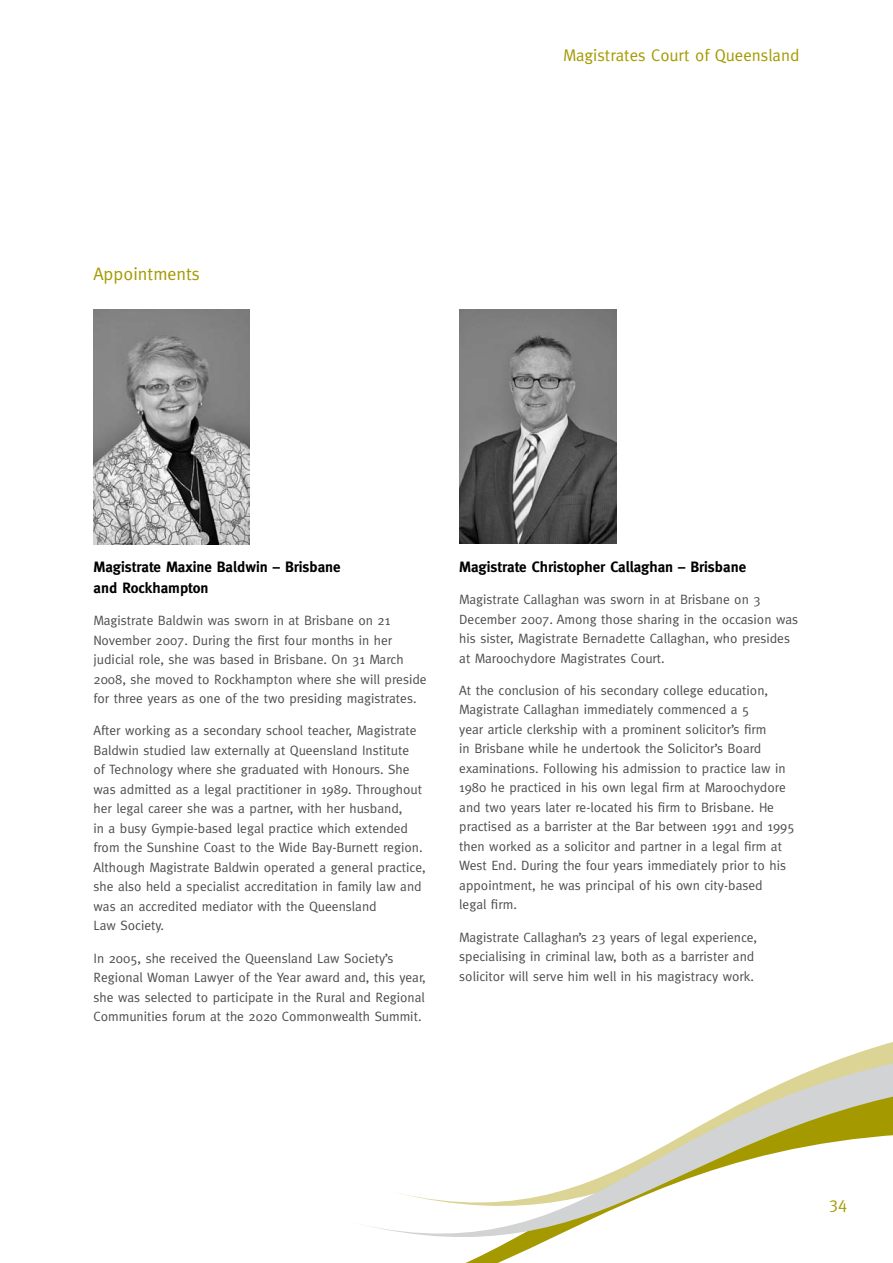
<style>
.page{position:relative;width:893px;height:1263px;background:#fff}
.page>*{position:absolute;margin:0;border:0;box-sizing:border-box;transform-origin:0 0}
.t1{font:18px "Meta";color:#a49a00}
.t2{font:16.8px "Meta";color:#a49a00}
.t3{font:700 15px/21px "Meta";color:#000}
.t4{font:13.5px/19.5px "Meta";color:#4d4d4f}
</style>
<div class="page">
<svg style="left:370px;top:1042px;width:523px;height:221px"></svg>
<img style="left:94px;top:310px;width:156px;height:234px">
<img style="left:459px;top:310px;width:158px;height:234px">
<h1 class="t1" style="left:94px;top:263px;width:108px">Appointments</h1>
<p class="t2" style="left:563px;top:45px;width:238px">Magistrates Court of Queensland</p>
<p class="t3" style="left:94px;top:556px;width:249px">Magistrate Maxine Baldwin – Brisbane and Rockhampton</p>
<p class="t4" style="left:94px;top:611px;width:335px">Magistrate Baldwin was sworn in at Brisbane on 21<br>November 2007. During the first four months in her judicial role, she was based in Brisbane. On 31 March 2008, she moved to Rockhampton where she will preside for three years as one of the two presiding magistrates.</p>
<p class="t4" style="left:94px;top:721px;width:334px">After working as a secondary school teacher, Magistrate Baldwin studied law externally at Queensland Institute<br>of Technology where she graduated with Honours. She was admitted as a legal practitioner in 1989. Throughout her legal career she was a partner, with her husband,<br>in a busy Gympie-based legal practice which extended from the Sunshine Coast to the Wide Bay-Burnett region.<br>Although Magistrate Baldwin operated a general practice, she also held a specialist accreditation in family law and was an accredited mediator with the Queensland<br>Law Society.</p>
<p class="t4" style="left:94px;top:948px;width:334px">In 2005, she received the Queensland Law Society’s Regional Woman Lawyer of the Year award and, this year, she was selected to participate in the Rural and Regional Communities forum at the 2020 Commonwealth Summit.</p>
<p class="t3" style="left:459px;top:556px;width:288px">Magistrate Christopher Callaghan – Brisbane</p>
<p class="t4" style="left:459px;top:590px;width:340px">Magistrate Callaghan was sworn in at Brisbane on 3<br>December 2007. Among those sharing in the occasion was his sister, Magistrate Bernadette Callaghan, who presides at Maroochydore Magistrates Court.</p>
<p class="t4" style="left:459px;top:680px;width:337px">At the conclusion of his secondary college education, Magistrate Callaghan immediately commenced a 5<br>year article clerkship with a prominent solicitor’s firm<br>in Brisbane while he undertook the Solicitor’s Board examinations. Following his admission to practice law in 1980 he practiced in his own legal firm at Maroochydore and two years later re-located his firm to Brisbane. He practised as a barrister at the Bar between 1991 and 1995 then worked as a solicitor and partner in a legal firm at West End. During the four years immediately prior to his appointment, he was principal of his own city-based<br>legal firm.</p>
<p class="t4" style="left:459px;top:927px;width:299px">Magistrate Callaghan’s 23 years of legal experience, specialising in criminal law, both as a barrister and solicitor will serve him well in his magistracy work.</p>
<p class="t2" style="left:829px;top:1194px;width:20px">34</p>
</div>
